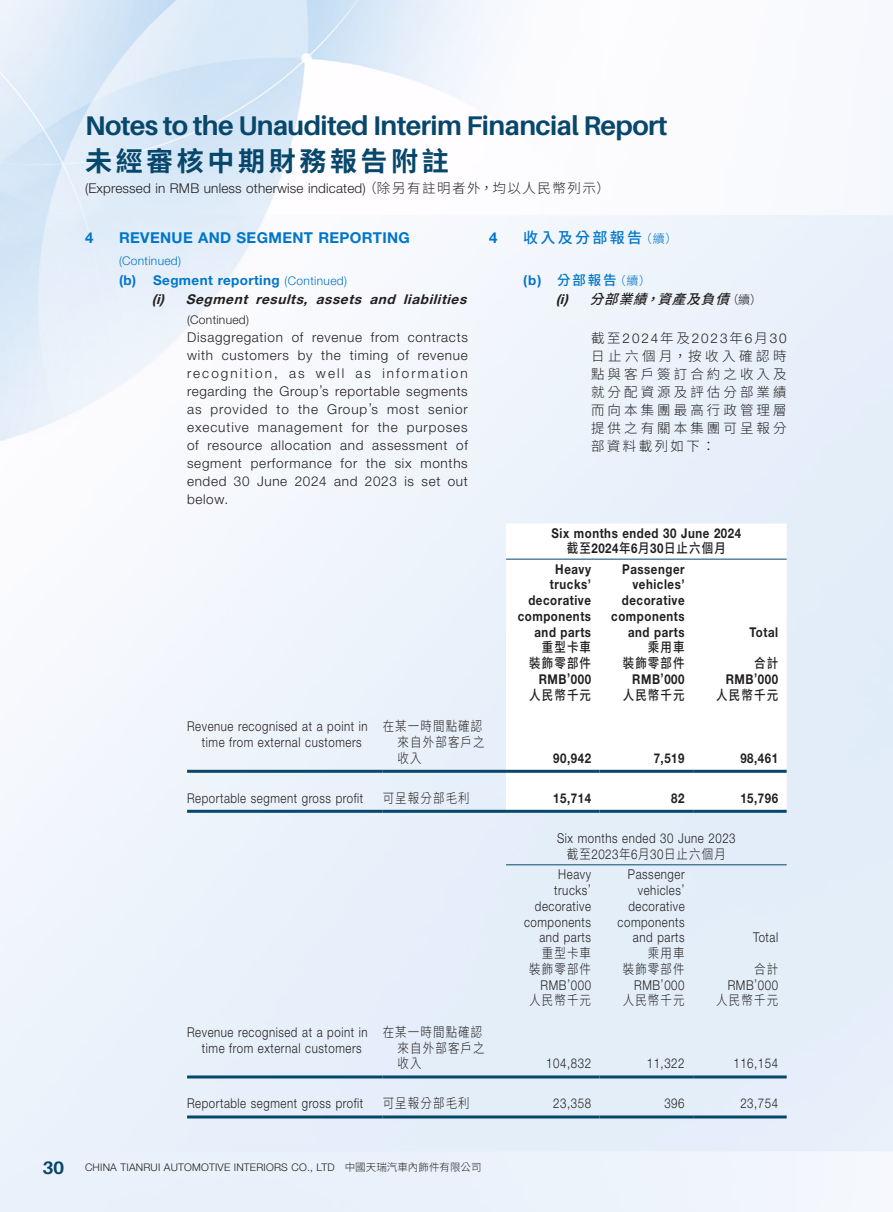
<style>
.page{position:relative;width:893px;height:1212px;background:#fff}
.page>*{position:absolute;margin:0;border:0;box-sizing:border-box;transform-origin:0 0}
.t1{font:700 27px "Aileron";letter-spacing:-.02em;color:#07476b}
.t2{font:700 27px "Source Han Sans TC";letter-spacing:.135em;color:#07476b}
.Heading_1{font:700 15px "Helvetica Neue LT Std";letter-spacing:.025em;color:#0076c8}
.C_Heading_1{font:500 15px "Source Han Sans TC";letter-spacing:.16em;color:#0076c8}
.C_Heading_1-2{font:700 15px "Helvetica Neue LT Std";color:#0076c8}
.Body_Text{font:300 13.5px/15.8px "Helvetica Neue LT Std";letter-spacing:.05em;color:#231f20;scale:.85 1}
.Body_Text-2{font:300 13.5px/18px "Helvetica Neue LT Std";letter-spacing:.05em;color:#231f20;text-align:justify}
.Body_Text-3{font:700 13.5px "Helvetica Neue LT Std";letter-spacing:.05em;color:#231f20;scale:.85 1}
.Body_Text-4{font:300 13.5px/15.8px "Source Han Sans TC";letter-spacing:.1em;color:#231f20;scale:.85 1}
.C_Body_Text{font:300 13.5px/18px "Source Han Sans TC";letter-spacing:.225em;color:#231f20;text-align:justify}
.Body_Text-5{font:300 13.5px "Helvetica Neue LT Std";letter-spacing:.015em;color:#231f20}
.Body_Text-6{font:500 13.5px "Source Han Sans TC";letter-spacing:.1em;color:#231f20;scale:.85 1}
.Heading_3{font:italic 700 13.5px "Helvetica Neue LT Std";color:#231f20}
.Heading_2{font:700 13.5px "Helvetica Neue LT Std";letter-spacing:.03em;color:#0076c8}
.C_Heading_3{font:italic 500 13.5px "Source Han Sans TC";color:#231f20}
.C_Heading_2{font:500 13.5px "Source Han Sans TC";color:#0076c8}
.Heading_1-2{font:300 12px "Helvetica Neue LT Std";letter-spacing:.025em;color:#0076c8}
.Heading_3-2{font:300 12px "Helvetica Neue LT Std";letter-spacing:.025em;color:#231f20}
.t3{font:300 10.5px "Helvetica Neue LT Std";letter-spacing:.02em;color:#231f20}
.s1{font-family:"Source Han Sans TC"}
.s2{font-weight:300;font-size:12px}
.s3{font-family:"Helvetica Neue LT Std";font-weight:700}
.s4{font-weight:300;font-style:normal;font-size:12px}
.s5{font-family:"Helvetica Neue LT Std"}
.s6{font-family:"Aileron";font-weight:700;font-size:18px;color:#07476b}
</style>
<div class="page">
<svg style="left:506px;top:523px;width:281px;height:287px"></svg>
<hr style="left:506px;top:559px;width:281px;height:1px;background:#07476b">
<hr style="left:187px;top:770px;width:196px;height:3px;background:#07476b">
<hr style="left:383px;top:770px;width:123px;height:3px;background:#07476b">
<hr style="left:506px;top:770px;width:94px;height:3px;background:#07476b">
<hr style="left:600px;top:770px;width:93px;height:3px;background:#07476b">
<hr style="left:693px;top:770px;width:94px;height:3px;background:#07476b">
<hr style="left:187px;top:810px;width:196px;height:3px;background:#07476b">
<hr style="left:383px;top:810px;width:123px;height:3px;background:#07476b">
<hr style="left:506px;top:810px;width:94px;height:3px;background:#07476b">
<hr style="left:600px;top:810px;width:93px;height:3px;background:#07476b">
<hr style="left:693px;top:810px;width:94px;height:3px;background:#07476b">
<hr style="left:506px;top:864px;width:281px;height:1px;background:#07476b">
<hr style="left:187px;top:1075px;width:196px;height:3px;background:#07476b">
<hr style="left:383px;top:1075px;width:123px;height:3px;background:#07476b">
<hr style="left:506px;top:1075px;width:94px;height:3px;background:#07476b">
<hr style="left:600px;top:1075px;width:93px;height:3px;background:#07476b">
<hr style="left:693px;top:1075px;width:94px;height:3px;background:#07476b">
<hr style="left:187px;top:1115px;width:196px;height:3px;background:#07476b">
<hr style="left:383px;top:1115px;width:123px;height:3px;background:#07476b">
<hr style="left:506px;top:1115px;width:94px;height:3px;background:#07476b">
<hr style="left:600px;top:1115px;width:93px;height:3px;background:#07476b">
<hr style="left:693px;top:1115px;width:94px;height:3px;background:#07476b">
<h1 class="t1" style="left:85px;top:111px;width:584px">Notes to the Unaudited Interim Financial Report</h1>
<h1 class="t2" style="left:85px;top:146px;width:365px">未經審核中期財務報告附註</h1>
<p class="Body_Text-5" style="left:85px;top:180px;width:526px">(Expressed in RMB unless otherwise indicated)<span class="s1">（除另有註明者外，均以人民幣列示）</span></p>
<p class="Heading_1" style="left:85px;top:228px;width:10px">4</p>
<p class="Heading_1" style="left:119px;top:228px;width:292px">REVENUE AND SEGMENT REPORTING</p>
<p class="Heading_1-2" style="left:119px;top:254px;width:63px">(Continued)</p>
<p class="Heading_2" style="left:119px;top:272px;width:230px">(b) Segment reporting <span class="s2">(Continued)</span></p>
<p class="Heading_3" style="left:152px;top:291px;width:320px">(i) Segment results, assets and liabilities</p>
<p class="Heading_3-2" style="left:187px;top:312px;width:63px">(Continued)</p>
<p class="Body_Text-2" style="left:187px;top:328px;width:282px">Disaggregation of revenue from contracts with customers by the timing of revenue recognition, as well as information regarding the Group’s reportable segments as provided to the Group’s most senior executive management for the purposes of resource allocation and assessment of segment performance for the six months ended 30 June 2024 and 2023 is set out below.</p>
<p class="C_Heading_1-2" style="left:489px;top:228px;width:10px">4</p>
<p class="C_Heading_1" style="left:523px;top:229px;width:156px">收入及分部報告<span class="s2">（續）</span></p>
<p class="C_Heading_2" style="left:523px;top:272px;width:129px"><span class="s3">(b)</span> 分部報告<span class="s2">（續）</span></p>
<p class="C_Heading_3" style="left:556px;top:292px;width:208px"><span class="s3">(i)</span> 分部業績，資產及負債<span class="s4">（續）</span></p>
<p class="C_Body_Text" style="left:591px;top:330px;width:197px">截至<span class="s5">2024</span>年及<span class="s5">2023</span>年<span class="s5">6</span>月<span class="s5">30</span>日止六個月，按收入確認時點與客戶簽訂合約之收入及就分配資源及評估分部業績而向本集團最高行政管理層提供之有關本集團可呈報分部資料載列如下：</p>
<p class="Body_Text-3" style="left:552px;top:524px;width:225px">Six months ended 30 June 2024</p>
<p class="Body_Text-6" style="left:567px;top:541px;width:189px">截至<span class="s3">2024</span>年<span class="s3">6</span>月<span class="s3">30</span>日止六個月</p>
<p class="Body_Text-3" style="left:555px;top:560px;width:44px">Heavy</p>
<p class="Body_Text-3" style="left:622px;top:560px;width:75px">Passenger</p>
<p class="Body_Text-3" style="left:550px;top:576px;width:50px">trucks’</p>
<p class="Body_Text-3" style="left:632px;top:576px;width:63px">vehicles’</p>
<p class="Body_Text-3" style="left:528px;top:592px;width:75px">decorative</p>
<p class="Body_Text-3" style="left:622px;top:592px;width:75px">decorative</p>
<p class="Body_Text-3" style="left:518px;top:608px;width:88px">components</p>
<p class="Body_Text-3" style="left:611px;top:608px;width:88px">components</p>
<p class="Body_Text-3" style="left:534px;top:623px;width:68px">and parts</p>
<p class="Body_Text-3" style="left:628px;top:623px;width:68px">and parts</p>
<p class="Body_Text-3" style="left:750px;top:623px;width:35px">Total</p>
<p class="Body_Text-6" style="left:542px;top:640px;width:59px">重型卡車</p>
<p class="Body_Text-6" style="left:648px;top:640px;width:45px">乘用車</p>
<p class="Body_Text-6" style="left:529px;top:656px;width:74px">裝飾零部件</p>
<p class="Body_Text-6" style="left:623px;top:656px;width:74px">裝飾零部件</p>
<p class="Body_Text-6" style="left:754px;top:656px;width:30px">合計</p>
<p class="Body_Text-3" style="left:539px;top:671px;width:63px">RMB’000</p>
<p class="Body_Text-3" style="left:632px;top:671px;width:63px">RMB’000</p>
<p class="Body_Text-3" style="left:726px;top:671px;width:63px">RMB’000</p>
<p class="Body_Text-6" style="left:529px;top:687px;width:74px">人民幣千元</p>
<p class="Body_Text-6" style="left:623px;top:687px;width:74px">人民幣千元</p>
<p class="Body_Text-6" style="left:716px;top:687px;width:74px">人民幣千元</p>
<p class="Body_Text" style="left:202px;top:718px;width:196px;text-indent:-15px">Revenue recognised at a point in time from external customers</p>
<p class="Body_Text-4" style="left:398px;top:719px;width:104px;text-indent:-15px">在某一時間點確認來自外部客戶之收入</p>
<p class="Body_Text-3" style="left:553px;top:749px;width:46px">90,942</p>
<p class="Body_Text-3" style="left:654px;top:749px;width:38px">7,519</p>
<p class="Body_Text-3" style="left:740px;top:749px;width:46px">98,461</p>
<p class="Body_Text" style="left:187px;top:790px;width:209px">Reportable segment gross profit</p>
<p class="Body_Text-4" style="left:383px;top:790px;width:104px">可呈報分部毛利</p>
<p class="Body_Text-3" style="left:553px;top:789px;width:46px">15,714</p>
<p class="Body_Text-3" style="left:671px;top:789px;width:17px">82</p>
<p class="Body_Text-3" style="left:740px;top:789px;width:46px">15,796</p>
<p class="Body_Text" style="left:557px;top:830px;width:212px">Six months ended 30 June 2023</p>
<p class="Body_Text-4" style="left:567px;top:846px;width:189px">截至<span class="s5">2023</span>年<span class="s5">6</span>月<span class="s5">30</span>日止六個月</p>
<p class="Body_Text" style="left:558px;top:866px;width:40px">Heavy</p>
<p class="Body_Text" style="left:628px;top:866px;width:68px">Passenger</p>
<p class="Body_Text" style="left:554px;top:882px;width:45px">trucks’</p>
<p class="Body_Text" style="left:638px;top:882px;width:56px">vehicles’</p>
<p class="Body_Text" style="left:535px;top:898px;width:68px">decorative</p>
<p class="Body_Text" style="left:628px;top:898px;width:68px">decorative</p>
<p class="Body_Text" style="left:524px;top:913px;width:80px">components</p>
<p class="Body_Text" style="left:618px;top:913px;width:80px">components</p>
<p class="Body_Text" style="left:539px;top:929px;width:62px">and parts</p>
<p class="Body_Text" style="left:633px;top:929px;width:62px">and parts</p>
<p class="Body_Text" style="left:753px;top:929px;width:31px">Total</p>
<p class="Body_Text-4" style="left:542px;top:945px;width:59px">重型卡車</p>
<p class="Body_Text-4" style="left:648px;top:945px;width:45px">乘用車</p>
<p class="Body_Text-4" style="left:529px;top:961px;width:74px">裝飾零部件</p>
<p class="Body_Text-4" style="left:623px;top:961px;width:74px">裝飾零部件</p>
<p class="Body_Text-4" style="left:754px;top:961px;width:30px">合計</p>
<p class="Body_Text" style="left:541px;top:976px;width:61px">RMB’000</p>
<p class="Body_Text" style="left:634px;top:976px;width:61px">RMB’000</p>
<p class="Body_Text" style="left:728px;top:976px;width:61px">RMB’000</p>
<p class="Body_Text-4" style="left:529px;top:993px;width:74px">人民幣千元</p>
<p class="Body_Text-4" style="left:623px;top:993px;width:74px">人民幣千元</p>
<p class="Body_Text-4" style="left:716px;top:993px;width:74px">人民幣千元</p>
<p class="Body_Text" style="left:202px;top:1024px;width:196px;text-indent:-15px">Revenue recognised at a point in time from external customers</p>
<p class="Body_Text-4" style="left:398px;top:1024px;width:104px;text-indent:-15px">在某一時間點確認來自外部客戶之收入</p>
<p class="Body_Text" style="left:546px;top:1055px;width:54px">104,832</p>
<p class="Body_Text" style="left:647px;top:1055px;width:46px">11,322</p>
<p class="Body_Text" style="left:733px;top:1055px;width:54px">116,154</p>
<p class="Body_Text" style="left:187px;top:1095px;width:209px">Reportable segment gross profit</p>
<p class="Body_Text-4" style="left:383px;top:1096px;width:104px">可呈報分部毛利</p>
<p class="Body_Text" style="left:553px;top:1095px;width:46px">23,358</p>
<p class="Body_Text" style="left:664px;top:1095px;width:25px">396</p>
<p class="Body_Text" style="left:740px;top:1095px;width:46px">23,754</p>
<p class="t3" style="left:42px;top:1161px;width:441px"><span class="s6">30</span> CHINA TIANRUI AUTOMOTIVE INTERIORS CO., LTD<span class="s1">　中國天瑞汽車內飾件有限公司</span></p>
</div>
